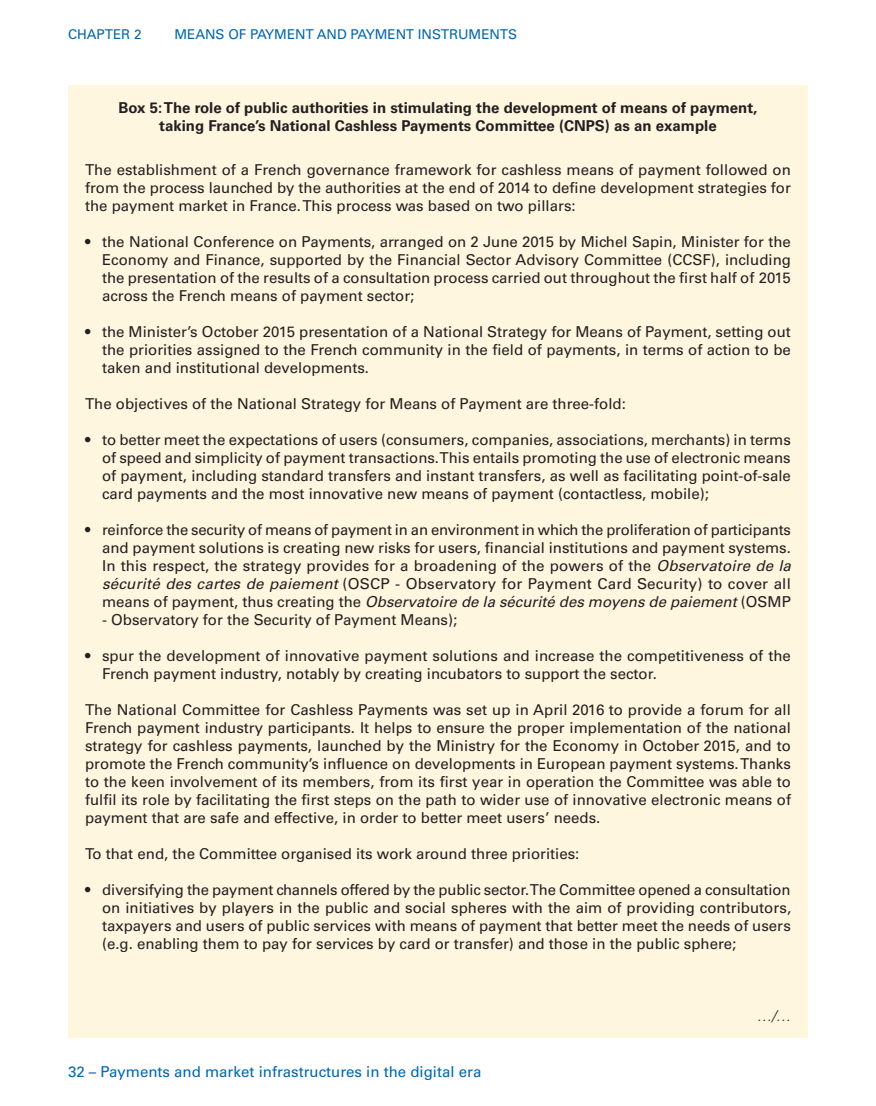
<style>
.page{position:relative;width:876px;height:1106px;background:#fff}
.page>*{position:absolute;margin:0;border:0;box-sizing:border-box;transform-origin:0 0}
.t1{font:15px/18px "Univers LT Std";color:#231f20;text-align:justify}
.t2{font:700 15px/18px "Univers LT Std";color:#231f20;text-align:center}
.t3{font:15px "Univers LT Std";color:#0067aa}
.t4{font:italic 300 15px "Univers LT Std";color:#231f20}
.t5{font:13.5px "Univers LT Std";color:#0067aa}
.s1{font-style:italic}
</style>
<div class="page">
<div style="left:68px;top:85px;width:740px;height:952px;background:#fef6df"></div>
<p class="t5" style="left:68px;top:26px;width:75px">CHAPTER 2</p>
<p class="t5" style="left:174px;top:26px;width:344px">Means of payment and payment instruments</p>
<p class="t2" style="left:119px;top:99px;width:640px">Box 5: The role of public authorities in stimulating the development of means of payment, taking France’s National Cashless Payments Committee (CNPS) as an example</p>
<p class="t1" style="left:85px;top:161px;width:707px">The establishment of a French governance framework for cashless means of payment followed on from the process launched by the authorities at the end of 2014 to define development strategies for the payment market in France. This process was based on two pillars:</p>
<p class="t1" style="left:102px;top:233px;width:690px;text-indent:-17px">• the National Conference on Payments, arranged on 2 June 2015 by Michel Sapin, Minister for the Economy and Finance, supported by the Financial Sector Advisory Committee (CCSF), including the presentation of the results of a consultation process carried out throughout the first half of 2015 across the French means of payment sector;</p>
<p class="t1" style="left:102px;top:323px;width:690px;text-indent:-17px">• the Minister’s October 2015 presentation of a N ational Strategy for Means of Payment, setting out the priorities assigned to the French community in the field of payments, in terms of action to be taken and institutional developments.</p>
<p class="t1" style="left:85px;top:395px;width:542px">The objectives of the N ational Strategy for Means of Payment are three-fold:</p>
<p class="t1" style="left:102px;top:431px;width:690px;text-indent:-17px">• to better meet the expectations of users (consumers, companies, associations, merchants) in terms of speed and simplicity of payment transactions. This entails promoting the use of electronic means of payment, including standard transfers and instant transfers, as well as facilitating point-of-sale card payments and the most innovative new means of payment (contactless, mobile);</p>
<p class="t1" style="left:102px;top:521px;width:690px;text-indent:-17px">• reinforce the security of means of payment in an environment in which the proliferation of participants and payment solutions is creating new risks for users, financial institutions and payment systems.<br>I n this respect, the strategy provides for a broadening of the powers of the <span class="s1">Observatoire de la sécurité des cartes de paiement</span> (OS CP - Observatory for Payment Card Security) to cover all means of payment, thus creating the <span class="s1">Observatoire de la sécurité des moyens de paiement</span> (OS MP</p>
<p class="t1" style="left:102px;top:611px;width:357px">- Observatory for the Security of Payment Means);</p>
<p class="t1" style="left:102px;top:647px;width:690px;text-indent:-17px">• spur the development of innovative payment solutions and increase the competitiveness of the<br>French payment industry, notably by creating incubators to support the sector.</p>
<p class="t1" style="left:85px;top:701px;width:707px">The N ational Committee for Cashless Payments was set up in April 2016 to provide a forum for all French payment industry participants. It helps to ensure the proper implementation of the national strategy for cashless payments, launched by the Ministry for the Economy in October 2015, and to promote the French community’s influence on developments in European payment systems. Thanks to the keen involvement of its members, from its first year in operation the Committee was able to fulfil its role by facilitating the first steps on the path to wider use of innovative electronic means of payment that are safe and effective, in order to better meet users’ needs.</p>
<p class="t1" style="left:85px;top:845px;width:496px">To that end, the Committee organised its work around three priorities:</p>
<p class="t1" style="left:102px;top:881px;width:691px;text-indent:-17px">• diversifying the payment channels offered by the public sector. The Committee opened a consultation on initiatives by players in the public and social spheres with the aim of providing contributors, taxpayers and users of public services with means of payment that better meet the needs of users (e.g. enabling them to pay for services by card or transfer) and those in the public sphere;</p>
<p class="t3" style="left:68px;top:1063px;width:415px">32 – Payments and market infrastructures in the digital era</p>
<p class="t4" style="left:757px;top:1007px;width:36px">…/…</p>
</div>
